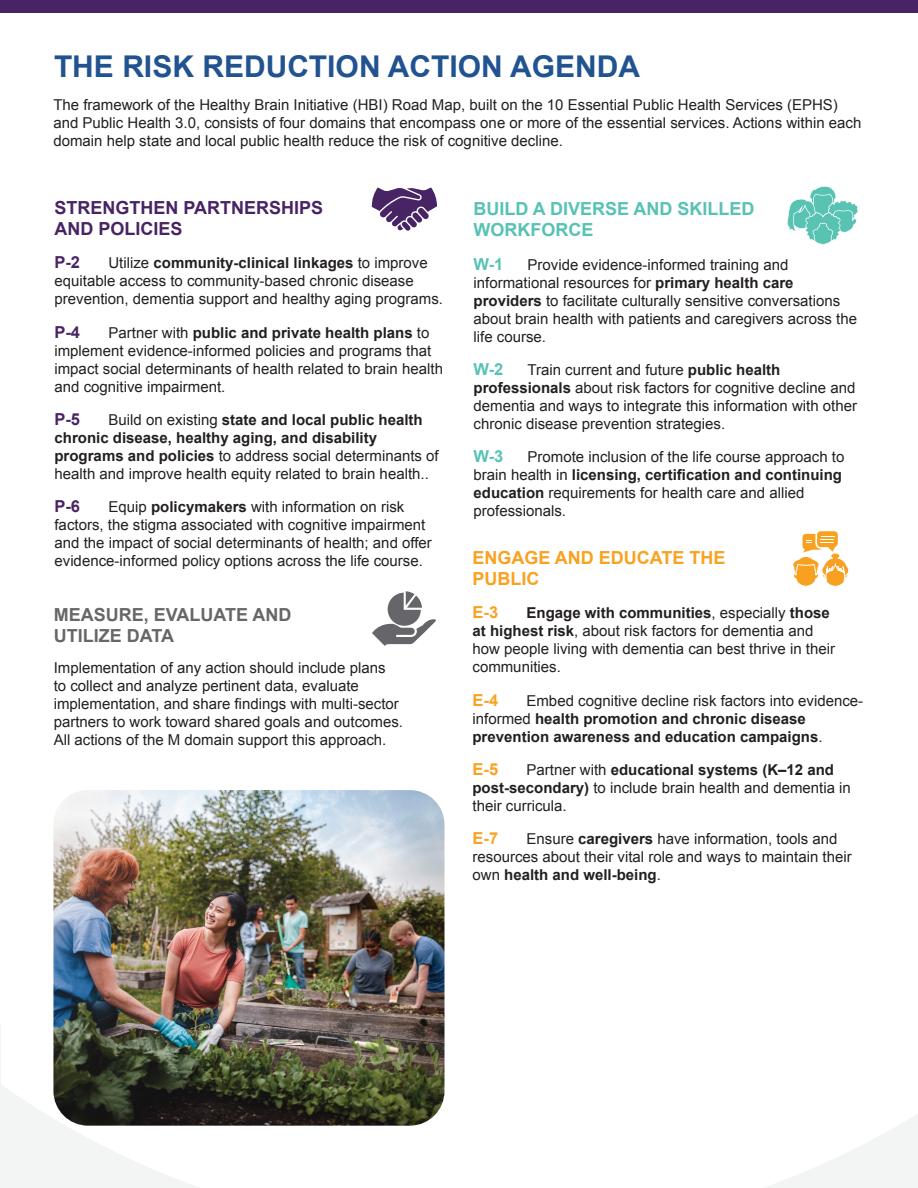
<style>
.page{position:relative;width:918px;height:1188px;background:#fff}
.page>*{position:absolute;margin:0;border:0;box-sizing:border-box;transform-origin:0 0}
.Paragraph_Style_1{font:700 30px "Arial";color:#215391}
.Final_Paragraph{font:700 18px/21px "Arial";color:#492464}
.Final_Paragraph-2{font:700 18px/21px "Arial";color:#58c2b5}
.Final_Paragraph-3{font:700 18px/21px "Arial";color:#67676a}
.Final_Paragraph-4{font:700 18px/21px "Arial";color:#f9a221}
.Paragraph_Style_1-2{font:700 16.5px "Arial";color:#492464}
.Parapgraph{font:700 16.5px "Arial";color:#58c2b5}
.Parapgraph-2{font:700 16.5px "Arial";color:#f9a221}
.Final_Paragraph-5{font:700 16.5px "Arial";color:#f9a221}
.Paragraph_Style_1-3{font:15px/18px "Arial";color:#231f20}
.Parapgraph-3{font:15px/18px "Arial";color:#231f20}
.Final_Paragraph-6{font:15px/18px "Arial";color:#231f20}
.Parapgraph-4{font:700 15px/18px "Arial";color:#231f20}
.s1{font-weight:700}
.s2{font-weight:400}
</style>
<div class="page">
<svg style="left:1px;top:1085px;width:917px;height:103px"></svg>
<svg style="left:372px;top:187px;width:65px;height:44px"></svg>
<svg style="left:372px;top:591px;width:64px;height:55px"></svg>
<svg style="left:787px;top:187px;width:71px;height:57px"></svg>
<svg style="left:792px;top:531px;width:57px;height:56px"></svg>
<img style="left:53px;top:790px;width:392px;height:336px">
<div style="left:0;top:0;width:918px;height:13px;background:#492464"></div>
<p class="Paragraph_Style_1" style="left:54px;top:46px;width:588px">THE RISK REDUCTION ACTION AGENDA</p>
<p class="Paragraph_Style_1-3" style="left:53px;top:96px;width:809px">The framework of the Healthy Brain Initiative (HBI) Road Map, built on the 10 Essential Public Health Services (EPHS) and Public Health 3.0, consists of four domains that encompass one or more of the essential services. Actions within each domain help state and local public health reduce the risk of cognitive decline.</p>
<p class="Final_Paragraph" style="left:54px;top:198px;width:270px">STRENGTHEN PARTNERSHIPS<br>AND POLICIES</p>
<p class="Paragraph_Style_1-2" style="left:54px;top:252px;width:27px">P-2</p>
<p class="Paragraph_Style_1-3" style="left:54px;top:254px;width:390px;text-indent:54px">Utilize <span class="s1">community-clinical linkages</span> to improve equitable access to community-based chronic disease prevention, dementia support and healthy aging programs.</p>
<p class="Paragraph_Style_1-2" style="left:54px;top:321px;width:27px">P-4</p>
<p class="Paragraph_Style_1-3" style="left:54px;top:323px;width:390px;text-indent:54px">Partner with <span class="s1">public and private health plans</span> to implement evidence-informed policies and programs that impact social determinants of health related to brain health and cognitive impairment.</p>
<p class="Paragraph_Style_1-2" style="left:54px;top:408px;width:27px">P-5</p>
<p class="Paragraph_Style_1-3" style="left:54px;top:411px;width:386px;text-indent:54px">Build on existing <span class="s1">state and local public health chronic disease, healthy aging, and disability programs and policies</span> to address social determinants of health and improve health equity related to brain health..</p>
<p class="Paragraph_Style_1-2" style="left:54px;top:495px;width:27px">P-6</p>
<p class="Paragraph_Style_1-3" style="left:54px;top:498px;width:379px;text-indent:54px">Equip <span class="s1">policymakers</span> with information on risk factors, the stigma associated with cognitive impairment and the impact of social determinants of health; and offer evidence-informed policy options across the life course.</p>
<p class="Final_Paragraph-3" style="left:54px;top:604px;width:239px">MEASURE, EVALUATE AND<br>UTILIZE DATA</p>
<p class="Final_Paragraph-6" style="left:54px;top:659px;width:351px">Implementation of any action should include plans<br>to collect and analyze pertinent data, evaluate implementation, and share findings with multi-sector partners to work toward shared goals and outcomes.<br>All actions of the M domain support this approach.</p>
<p class="Final_Paragraph-2" style="left:474px;top:199px;width:283px">BUILD A DIVERSE AND SKILLED<br>WORKFORCE</p>
<p class="Parapgraph" style="left:474px;top:253px;width:31px">W-1</p>
<p class="Parapgraph-3" style="left:474px;top:256px;width:385px;text-indent:54px">Provide evidence-informed training and informational resources for <span class="s1">primary health care providers</span> to facilitate culturally sensitive conversations about brain health with patients and caregivers across the life course.</p>
<p class="Parapgraph" style="left:474px;top:358px;width:31px">W-2</p>
<p class="Parapgraph-3" style="left:474px;top:361px;width:385px;text-indent:54px">Train current and future <span class="s1">public health professionals</span> about risk factors for cognitive decline and dementia and ways to integrate this information with other chronic disease prevention strategies.</p>
<p class="Parapgraph" style="left:474px;top:446px;width:31px">W-3</p>
<p class="Parapgraph-3" style="left:474px;top:448px;width:372px;text-indent:54px">Promote inclusion of the life course approach to brain health in <span class="s1">licensing, certification and continuing education</span> requirements for health care and allied professionals.</p>
<p class="Final_Paragraph-4" style="left:472px;top:548px;width:255px">ENGAGE AND EDUCATE THE<br>PUBLIC</p>
<p class="Parapgraph-2" style="left:472px;top:602px;width:27px">E-3</p>
<p class="Parapgraph-3" style="left:472px;top:604px;width:364px;text-indent:54px"><span class="s1">Engage with communities</span>, especially <span class="s1">those at highest risk</span>, about risk factors for dementia and how people living with dementia can best thrive in their communities.</p>
<p class="Parapgraph-2" style="left:472px;top:689px;width:27px">E-4</p>
<p class="Parapgraph-4" style="left:472px;top:692px;width:392px;text-indent:54px"><span class="s2">Embed cognitive decline risk factors into evidence&shy;informed</span> health promotion and chronic disease prevention awareness and education campaigns<span class="s2">.</span></p>
<p class="Parapgraph-2" style="left:472px;top:758px;width:27px">E-5</p>
<p class="Parapgraph-3" style="left:472px;top:761px;width:380px;text-indent:54px">Partner with <span class="s1">educational systems (K–12 and post-secondary)</span> to include brain health and dementia in their curricula.</p>
<p class="Final_Paragraph-5" style="left:472px;top:827px;width:27px">E-7</p>
<p class="Final_Paragraph-6" style="left:472px;top:830px;width:381px;text-indent:54px">Ensure <span class="s1">caregivers</span> have information, tools and resources about their vital role and ways to maintain their own <span class="s1">health and well-being</span>.</p>
</div>
